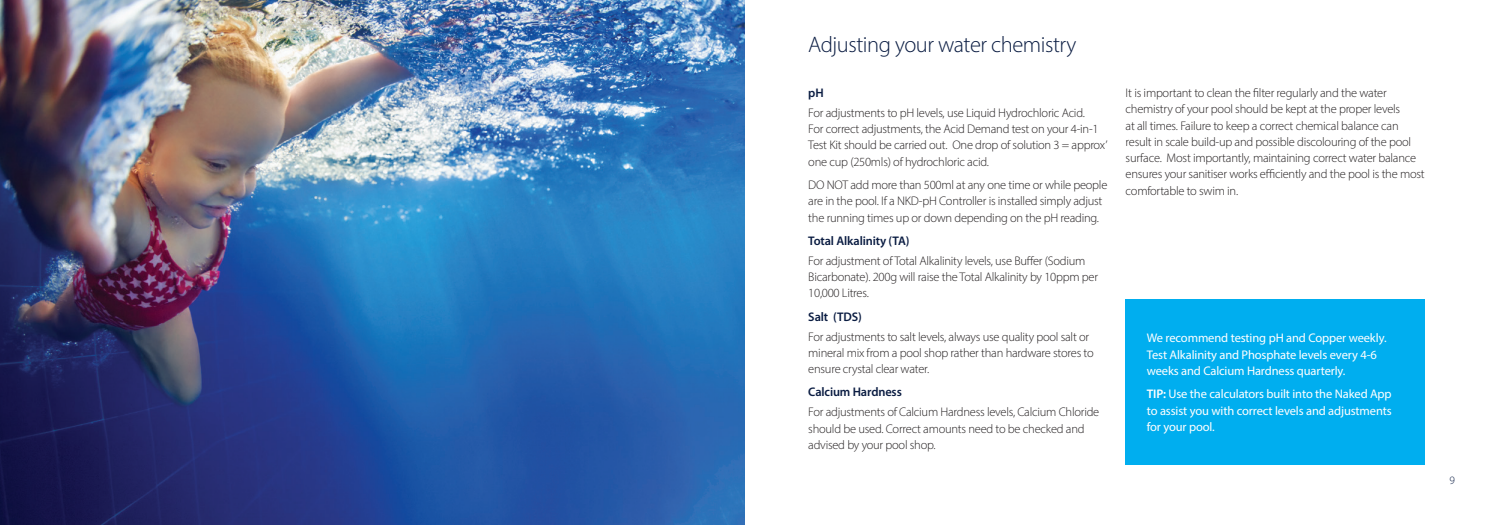
<style>
.page{position:relative;width:1489px;height:525px;background:#fff}
.page>*{position:absolute;margin:0;border:0;box-sizing:border-box;transform-origin:0 0}
.Heading{font:300 22.5px "Myriad Pro";letter-spacing:-.02em;color:#0a1c42}
.Body{font:300 12.5px/16.2px "Myriad Pro";letter-spacing:-.02em;color:#231f20}
.Tip{font:12.5px/16.2px "Myriad Pro";letter-spacing:-.01em;color:#fff}
.Body-2{font:600 12.5px "Myriad Pro";letter-spacing:-.01em;color:#0a1c42}
.t1{font:300 11.25px "Myriad Pro";color:#0a1c42}
.s1{font-weight:600}
</style>
<div class="page">
<img style="left:0;top:0;width:744px;height:524px">
<div style="left:1125px;top:299px;width:299px;height:165px;background:#00aeef"></div>
<p class="Heading" style="left:808px;top:31px;width:269px">Adjusting your water chemistry</p>
<p class="Body-2" style="left:808px;top:86px;width:17px">pH</p>
<p class="Body" style="left:808px;top:104px;width:301px">For adjustments to pH levels, use Liquid Hydrochloric Acid.<br>For correct adjustments, the Acid Demand test on your 4-in-1<br>Test Kit should be carried out. One drop of solution 3 = approx’ one cup (250mls) of hydrochloric acid.</p>
<p class="Body" style="left:808px;top:176px;width:300px">DO NOT add more than 500ml at any one time or while people are in the pool. If a NKD-pH Controller is installed simply adjust the running times up or down depending on the pH reading.</p>
<p class="Body-2" style="left:808px;top:234px;width:103px">Total Alkalinity (TA)</p>
<p class="Body" style="left:808px;top:252px;width:291px">For adjustment of Total Alkalinity levels, use Buffer (Sodium<br>Bicarbonate). 200g will raise the Total Alkalinity by 10ppm per<br>10,000 Litres.</p>
<p class="Body-2" style="left:808px;top:309px;width:55px">Salt (TDS)</p>
<p class="Body" style="left:808px;top:328px;width:287px">For adjustments to salt levels, always use quality pool salt or mineral mix from a pool shop rather than hardware stores to ensure crystal clear water.</p>
<p class="Body-2" style="left:808px;top:385px;width:95px">Calcium Hardness</p>
<p class="Body" style="left:808px;top:403px;width:292px">For adjustments of Calcium Hardness levels, Calcium Chloride should be used. Correct amounts need to be checked and advised by your pool shop.</p>
<p class="Body" style="left:1125px;top:85px;width:300px">It is important to clean the filter regularly and the water chemistry of your pool should be kept at the proper levels<br>at all times. Failure to keep a correct chemical balance can result in scale build-up and possible discolouring of the pool surface. Most importantly, maintaining correct water balance ensures your sanitiser works efficiently and the pool is the most comfortable to swim in.</p>
<p class="Tip" style="left:1146px;top:330px;width:241px">We recommend testing pH and Copper weekly.<br>Test Alkalinity and Phosphate levels every 4-6 weeks and Calcium Hardness quarterly.</p>
<p class="Tip" style="left:1146px;top:385px;width:246px;text-align:justify"><span class="s1">TIP:</span> Use the calculators built into the Naked App to assist you with correct levels and adjustments for your pool.</p>
<p class="t1" style="left:1449px;top:473px;width:7px">9</p>
</div>
